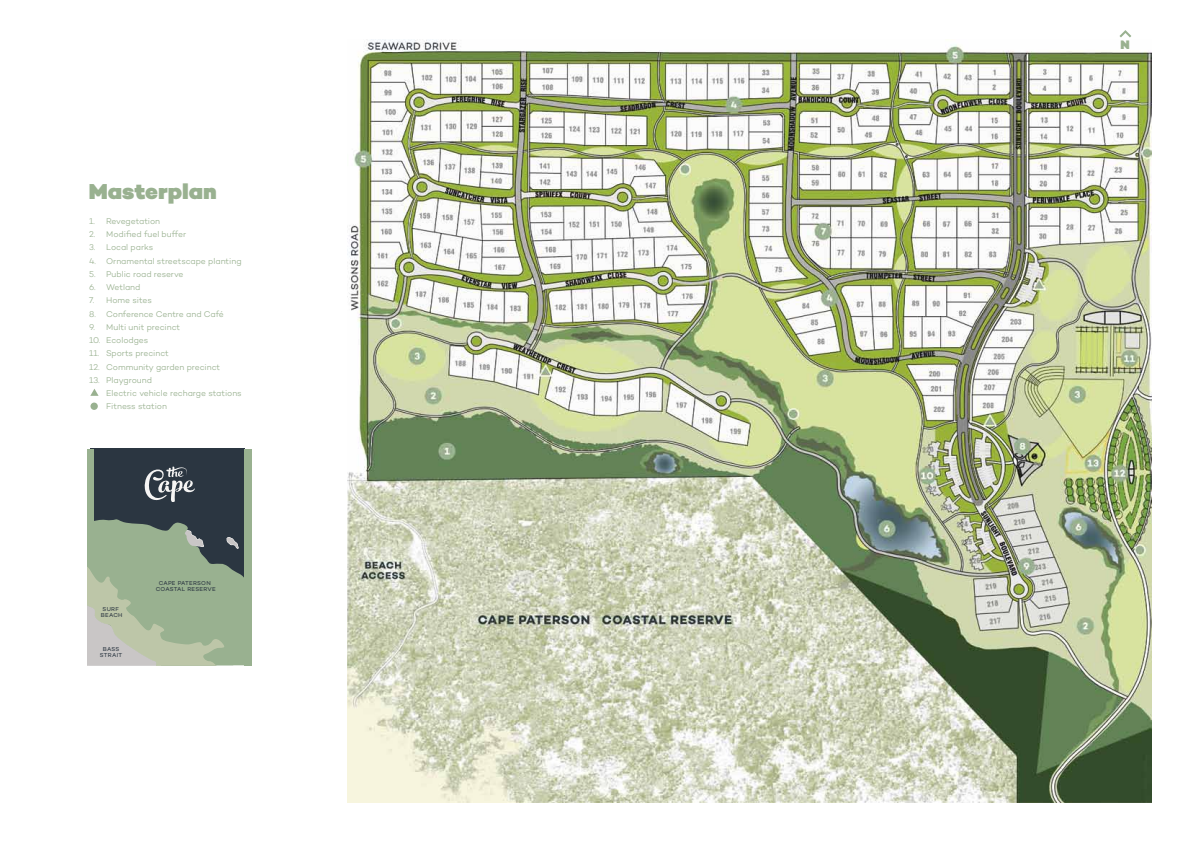
<style>
.page{position:relative;width:1191px;height:842px;background:#fff}
.page>*{position:absolute;margin:0;border:0;box-sizing:border-box;transform-origin:0 0}
.t1{font:900 22px "Campton";color:#99b190}
.t2{font:900 12.6px "Campton";color:#99b190}
.t3{font:300 8.5px/13.3px "Campton";letter-spacing:-.005em;color:#99b190}
.t4{font:5.8px/6px "Campton";letter-spacing:.04em;color:#2b3641;text-align:center}
</style>
<div class="page">
<div style="left:90px;top:449px;width:154px;height:104px;background:#2b3641"></div>
<div style="left:87px;top:449px;width:7px;height:104px;background:#99b190"></div>
<div style="left:244px;top:449px;width:8px;height:216px;background:#99b190"></div>
<img style="left:347px;top:39px;width:804px;height:763px">
<svg style="left:1119px;top:30px;width:12px;height:7px"></svg>
<svg style="left:87px;top:466px;width:157px;height:199px"></svg>
<div style="left:90px;top:403px;width:8px;height:7px;background:#99b190;border-radius:50%"></div>
<svg style="left:90px;top:389px;width:9px;height:7px"></svg>
<h1 class="t1" style="left:89px;top:177px;width:130px">Masterplan</h1>
<p class="t3" style="left:89px;top:214px;width:73px">1. Revegetation</p>
<p class="t3" style="left:89px;top:227px;width:98px">2. Modified fuel buffer</p>
<p class="t3" style="left:89px;top:241px;width:65px">3. Local parks</p>
<p class="t3" style="left:89px;top:254px;width:154px">4. Ornamental streetscape planting</p>
<p class="t3" style="left:89px;top:267px;width:96px">5. Public road reserve</p>
<p class="t3" style="left:89px;top:280px;width:53px">6. Wetland</p>
<p class="t3" style="left:89px;top:294px;width:64px">7. Home sites</p>
<p class="t3" style="left:89px;top:307px;width:136px">8. Conference Centre and Café</p>
<p class="t3" style="left:89px;top:320px;width:93px">9. Multi unit precinct</p>
<p class="t3" style="left:89px;top:333px;width:61px">10. Ecolodges</p>
<p class="t3" style="left:89px;top:347px;width:81px">11. Sports precinct</p>
<p class="t3" style="left:89px;top:360px;width:133px">12. Community garden precinct</p>
<p class="t3" style="left:106px;top:373px;width:137px;text-indent:-17px">13. Playground<br>Electric vehicle recharge stations<br>Fitness station</p>
<p class="t4" style="left:101px;top:606px;width:23px">SURF<br>BEACH</p>
<p class="t4" style="left:100px;top:646px;width:24px">BASS<br>STRAIT</p>
<p class="t4" style="left:156px;top:580px;width:61px">CAPE PATERSON<br>COASTAL RESERVE</p>
<h2 class="t2" style="left:1120px;top:37px;width:11px">N</h2>
</div>
